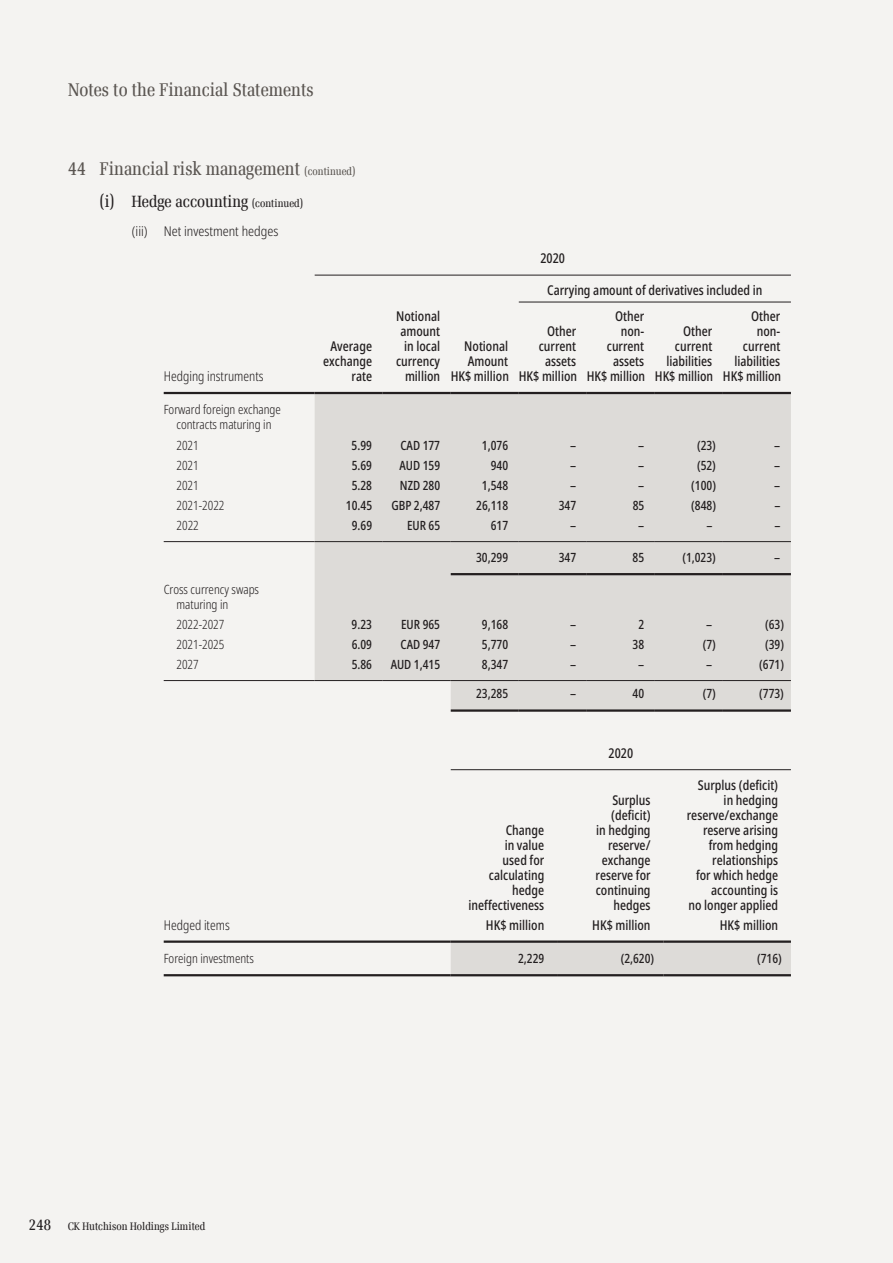
<style>
.page{position:relative;width:893px;height:1263px;background:#f4f3f1}
.page>*{position:absolute;margin:0;border:0;box-sizing:border-box;transform-origin:0 0}
.t1{font:20.25px "Verona";color:#5a5551}
.t2{font:18px "Verona";color:#231f20}
.t3{font:500 condensed 13.5px/15px "Noto Sans";color:#231f20;text-align:right;scale:.95 1}
.t4{font:300 condensed 13.5px "Noto Sans";color:#231f20;scale:.95 1}
.t5{font:300 condensed 13.5px "Noto Sans";color:#231f20}
.t6{font:500 condensed 12.75px "Noto Sans";color:#231f20;scale:.95 1}
.t7{font:300 condensed 12.75px/15px "Noto Sans";color:#231f20;text-align:center;scale:.95 1}
.t8{font:12px "Verona";color:#231f20}
.s1{font-size:12px}
.s2{font-size:16.5px}
</style>
<div class="page">
<div style="left:315px;top:394px;width:476px;height:318px;background:#dddbd8"></div>
<hr style="left:315px;top:275px;width:476px;height:1px;background:#231f20">
<hr style="left:519px;top:302px;width:272px;height:1px;background:#231f20">
<hr style="left:164px;top:392px;width:151px;height:2px;background:#231f20">
<hr style="left:315px;top:392px;width:68px;height:2px;background:#231f20">
<hr style="left:383px;top:392px;width:68px;height:2px;background:#231f20">
<hr style="left:451px;top:392px;width:68px;height:2px;background:#231f20">
<hr style="left:519px;top:392px;width:68px;height:2px;background:#231f20">
<hr style="left:587px;top:392px;width:68px;height:2px;background:#231f20">
<hr style="left:655px;top:392px;width:68px;height:2px;background:#231f20">
<hr style="left:723px;top:392px;width:68px;height:2px;background:#231f20">
<hr style="left:164px;top:541px;width:151px;height:1px;background:#231f20">
<hr style="left:315px;top:541px;width:68px;height:1px;background:#231f20">
<hr style="left:383px;top:541px;width:68px;height:1px;background:#231f20">
<hr style="left:451px;top:541px;width:68px;height:1px;background:#231f20">
<hr style="left:519px;top:541px;width:68px;height:1px;background:#231f20">
<hr style="left:587px;top:541px;width:68px;height:1px;background:#231f20">
<hr style="left:655px;top:541px;width:68px;height:1px;background:#231f20">
<hr style="left:723px;top:541px;width:68px;height:1px;background:#231f20">
<hr style="left:451px;top:573px;width:68px;height:2px;background:#231f20">
<hr style="left:519px;top:573px;width:68px;height:2px;background:#231f20">
<hr style="left:587px;top:573px;width:68px;height:2px;background:#231f20">
<hr style="left:655px;top:573px;width:68px;height:2px;background:#231f20">
<hr style="left:723px;top:573px;width:68px;height:2px;background:#231f20">
<hr style="left:164px;top:680px;width:151px;height:1px;background:#231f20">
<hr style="left:315px;top:680px;width:68px;height:1px;background:#231f20">
<hr style="left:383px;top:680px;width:68px;height:1px;background:#231f20">
<hr style="left:451px;top:680px;width:68px;height:1px;background:#231f20">
<hr style="left:519px;top:680px;width:68px;height:1px;background:#231f20">
<hr style="left:587px;top:680px;width:68px;height:1px;background:#231f20">
<hr style="left:655px;top:680px;width:68px;height:1px;background:#231f20">
<hr style="left:723px;top:680px;width:68px;height:1px;background:#231f20">
<hr style="left:451px;top:709px;width:68px;height:3px;background:#231f20">
<hr style="left:519px;top:709px;width:68px;height:3px;background:#231f20">
<hr style="left:587px;top:709px;width:68px;height:3px;background:#231f20">
<hr style="left:655px;top:709px;width:68px;height:3px;background:#231f20">
<hr style="left:723px;top:709px;width:68px;height:3px;background:#231f20">
<div style="left:451px;top:943px;width:340px;height:31px;background:#dddbd8"></div>
<hr style="left:451px;top:769px;width:340px;height:1px;background:#231f20">
<hr style="left:164px;top:940px;width:287px;height:3px;background:#231f20">
<hr style="left:451px;top:940px;width:106px;height:3px;background:#231f20">
<hr style="left:557px;top:940px;width:106px;height:3px;background:#231f20">
<hr style="left:663px;top:940px;width:128px;height:3px;background:#231f20">
<hr style="left:164px;top:974px;width:287px;height:2px;background:#231f20">
<hr style="left:451px;top:974px;width:106px;height:2px;background:#231f20">
<hr style="left:557px;top:974px;width:106px;height:2px;background:#231f20">
<hr style="left:663px;top:974px;width:128px;height:2px;background:#231f20">
<h1 class="t1" style="left:68px;top:81px;width:247px">Notes to the Financial Statements</h1>
<h1 class="t1" style="left:68px;top:160px;width:289px">44 Financial risk management <span class="s1">(continued)</span></h1>
<h2 class="t2" style="left:100px;top:193px;width:205px">(i) Hedge accounting <span class="s1">(continued)</span></h2>
<p class="t5" style="left:132px;top:222px;width:148px">(iii) Net investment hedges</p>
<p class="t3" style="left:396px;top:308px;width:48px">Notional amount in local currency</p>
<p class="t3" style="left:323px;top:338px;width:53px;text-align:center">Average exchange</p>
<p class="t3" style="left:464px;top:338px;width:48px;text-align:left">Notional<br>Amount</p>
<p class="t3" style="left:540px;top:251px;width:27px">2020</p>
<p class="t3" style="left:547px;top:283px;width:228px">Carrying amount of derivatives included in</p>
<p class="t3" style="left:539px;top:323px;width:41px">Other current assets</p>
<p class="t3" style="left:607px;top:308px;width:41px">Other non&shy;current assets</p>
<p class="t3" style="left:666px;top:323px;width:50px">Other current liabilities</p>
<p class="t3" style="left:734px;top:308px;width:50px">Other non&shy;current liabilities</p>
<p class="t4" style="left:164px;top:367px;width:107px">Hedging instruments</p>
<p class="t3" style="left:352px;top:369px;width:23px">rate</p>
<p class="t3" style="left:405px;top:369px;width:397px">million HK$ million HK$ million HK$ million HK$ million HK$ million</p>
<p class="t7" style="left:164px;top:403px;width:125px">Forward foreign exchange contracts maturing in</p>
<p class="t7" style="left:176px;top:438px;width:25px">2021</p>
<p class="t6" style="left:352px;top:436px;width:23px">5.99</p>
<p class="t6" style="left:400px;top:436px;width:43px">CAD 177</p>
<p class="t6" style="left:482px;top:436px;width:29px">1,076</p>
<p class="t6" style="left:570px;top:436px;width:8px">–</p>
<p class="t6" style="left:638px;top:436px;width:8px">–</p>
<p class="t6" style="left:697px;top:436px;width:21px">(23)</p>
<p class="t6" style="left:774px;top:436px;width:8px">–</p>
<p class="t7" style="left:176px;top:458px;width:25px">2021</p>
<p class="t6" style="left:352px;top:456px;width:23px">5.69</p>
<p class="t6" style="left:399px;top:456px;width:44px">AUD 159</p>
<p class="t6" style="left:491px;top:456px;width:20px">940</p>
<p class="t6" style="left:570px;top:456px;width:8px">–</p>
<p class="t6" style="left:638px;top:456px;width:8px">–</p>
<p class="t6" style="left:697px;top:456px;width:21px">(52)</p>
<p class="t6" style="left:774px;top:456px;width:8px">–</p>
<p class="t7" style="left:177px;top:478px;width:25px">2021</p>
<p class="t6" style="left:352px;top:476px;width:23px">5.28</p>
<p class="t6" style="left:400px;top:476px;width:44px">NZD 280</p>
<p class="t6" style="left:482px;top:476px;width:29px">1,548</p>
<p class="t6" style="left:570px;top:476px;width:8px">–</p>
<p class="t6" style="left:638px;top:476px;width:8px">–</p>
<p class="t6" style="left:691px;top:476px;width:28px">(100)</p>
<p class="t6" style="left:774px;top:476px;width:8px">–</p>
<p class="t7" style="left:177px;top:498px;width:52px">2021-2022</p>
<p class="t6" style="left:346px;top:496px;width:29px">10.45</p>
<p class="t6" style="left:391px;top:496px;width:53px">GBP 2,487</p>
<p class="t6" style="left:476px;top:496px;width:35px">26,118</p>
<p class="t6" style="left:559px;top:496px;width:20px">347</p>
<p class="t6" style="left:633px;top:496px;width:14px">85</p>
<p class="t6" style="left:691px;top:496px;width:28px">(848)</p>
<p class="t6" style="left:774px;top:496px;width:8px">–</p>
<p class="t7" style="left:177px;top:518px;width:25px">2022</p>
<p class="t6" style="left:352px;top:516px;width:23px">9.69</p>
<p class="t6" style="left:407px;top:516px;width:36px">EUR 65</p>
<p class="t6" style="left:491px;top:516px;width:20px">617</p>
<p class="t6" style="left:570px;top:516px;width:8px">–</p>
<p class="t6" style="left:638px;top:516px;width:8px">–</p>
<p class="t6" style="left:706px;top:516px;width:8px">–</p>
<p class="t6" style="left:774px;top:516px;width:8px">–</p>
<p class="t6" style="left:476px;top:548px;width:35px">30,299</p>
<p class="t6" style="left:559px;top:548px;width:20px">347</p>
<p class="t6" style="left:633px;top:548px;width:14px">85</p>
<p class="t6" style="left:682px;top:548px;width:37px">(1,023)</p>
<p class="t6" style="left:774px;top:548px;width:8px">–</p>
<p class="t7" style="left:176px;top:582px;width:88px;text-align:left;text-indent:-13px">Cross currency swaps maturing in</p>
<p class="t7" style="left:176px;top:617px;width:52px">2022-2027</p>
<p class="t6" style="left:352px;top:615px;width:23px">9.23</p>
<p class="t6" style="left:401px;top:615px;width:43px">EUR 965</p>
<p class="t6" style="left:482px;top:615px;width:29px">9,168</p>
<p class="t6" style="left:570px;top:615px;width:8px">–</p>
<p class="t6" style="left:638px;top:615px;width:8px">2</p>
<p class="t6" style="left:706px;top:615px;width:8px">–</p>
<p class="t6" style="left:765px;top:615px;width:21px">(63)</p>
<p class="t7" style="left:176px;top:637px;width:52px">2021-2025</p>
<p class="t6" style="left:352px;top:635px;width:23px">6.09</p>
<p class="t6" style="left:400px;top:635px;width:43px">CAD 947</p>
<p class="t6" style="left:482px;top:635px;width:29px">5,770</p>
<p class="t6" style="left:570px;top:635px;width:8px">–</p>
<p class="t6" style="left:633px;top:635px;width:14px">38</p>
<p class="t6" style="left:703px;top:635px;width:15px">(7)</p>
<p class="t6" style="left:765px;top:635px;width:21px">(39)</p>
<p class="t7" style="left:177px;top:657px;width:25px">2027</p>
<p class="t6" style="left:352px;top:655px;width:23px">5.86</p>
<p class="t6" style="left:391px;top:655px;width:54px">AUD 1,415</p>
<p class="t6" style="left:482px;top:655px;width:29px">8,347</p>
<p class="t6" style="left:570px;top:655px;width:8px">–</p>
<p class="t6" style="left:638px;top:655px;width:8px">–</p>
<p class="t6" style="left:706px;top:655px;width:8px">–</p>
<p class="t6" style="left:759px;top:655px;width:28px">(671)</p>
<p class="t6" style="left:476px;top:685px;width:35px">23,285</p>
<p class="t6" style="left:570px;top:685px;width:8px">–</p>
<p class="t6" style="left:633px;top:685px;width:14px">40</p>
<p class="t6" style="left:703px;top:685px;width:15px">(7)</p>
<p class="t6" style="left:759px;top:685px;width:28px">(773)</p>
<p class="t3" style="left:469px;top:823px;width:81px">Change<br>in value<br>used for calculating hedge ineffectiveness</p>
<p class="t3" style="left:608px;top:746px;width:27px">2020</p>
<p class="t3" style="left:596px;top:793px;width:59px">Surplus (deficit)<br>in hedging reserve/ exchange reserve for continuing hedges</p>
<p class="t3" style="left:687px;top:778px;width:98px">Surplus (deficit) in hedging reserve/exchange reserve arising from hedging relationships<br>for which hedge accounting is<br>no longer applied</p>
<p class="t4" style="left:164px;top:916px;width:71px">Hedged items</p>
<p class="t3" style="left:486px;top:918px;width:63px">HK$ million</p>
<p class="t3" style="left:592px;top:918px;width:63px">HK$ million</p>
<p class="t3" style="left:720px;top:918px;width:63px">HK$ million</p>
<p class="t7" style="left:164px;top:951px;width:96px">Foreign investments</p>
<p class="t6" style="left:518px;top:949px;width:29px">2,229</p>
<p class="t6" style="left:621px;top:949px;width:37px">(2,620)</p>
<p class="t6" style="left:757px;top:949px;width:28px">(716)</p>
<p class="t8" style="left:29px;top:1220px;width:178px"><span class="s2">248</span> CK Hutchison Holdings Limited</p>
</div>
